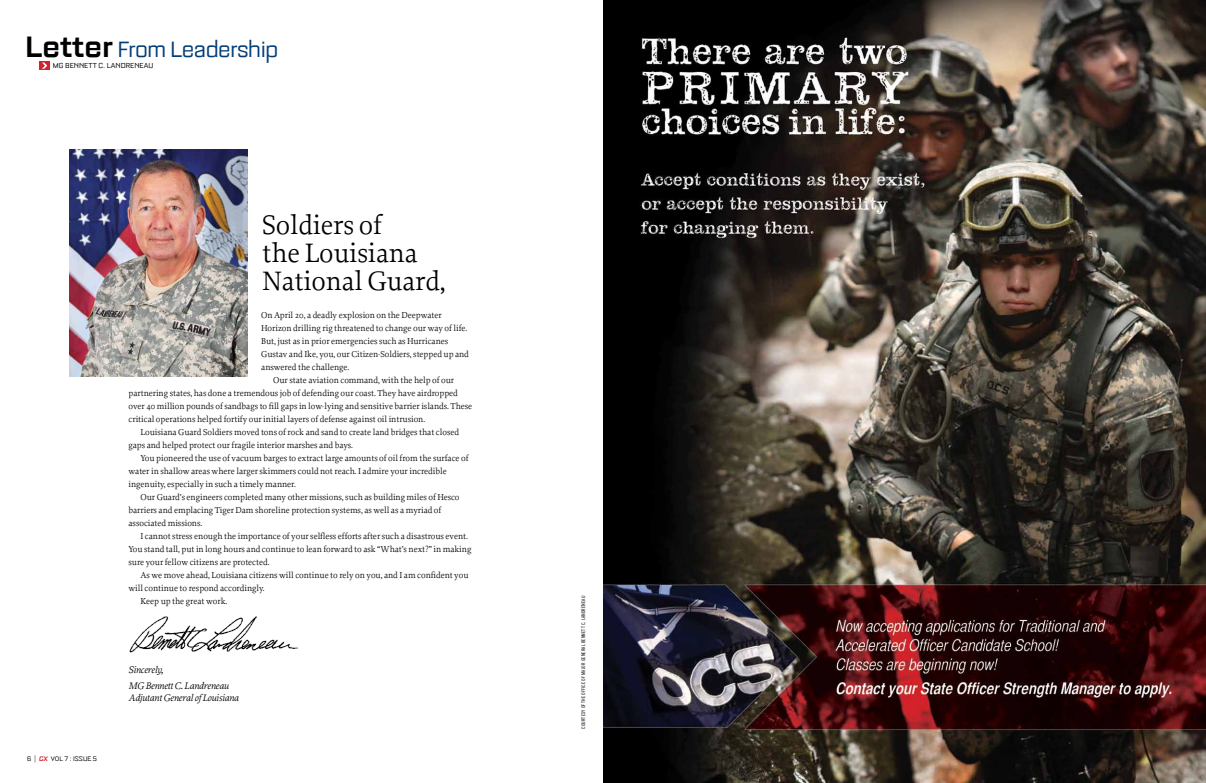
<style>
.page{position:relative;width:1206px;height:783px;background:#fff}
.page>*{position:absolute;margin:0;border:0;box-sizing:border-box;transform-origin:0 0}
.t1{font:28px/28px "Proforma";letter-spacing:-.005em;color:#000}
.t2{font:27px "Bourgeois";letter-spacing:-.015em;color:#003d79}
.t3{font:italic 10px/16.5px "Proforma";letter-spacing:-.015em;color:#000}
.t4{font:9px "Proforma";letter-spacing:-.005em;color:#000}
.t5{font:8.9px "Bourgeois";color:#000}
.t6{font:8px "Bourgeois Book Alt";color:#000}
.t7{font:5px "Trade Gothic Cond Eighteen";letter-spacing:.03em;color:#000}
.s1{font-weight:700;font-size:36px;color:#000}
.s2{font-family:"Bourgeois Bold Ital Alt";color:#d2232a}
</style>
<div class="page">
<img style="left:69px;top:150px;width:179px;height:226px">
<img style="left:129px;top:616px;width:169px;height:37px">
<img style="left:603px;top:0;width:603px;height:783px">
<div style="left:40px;top:61px;width:10px;height:9px;background:#d2232a"></div>
<svg style="left:42px;top:63px;width:5px;height:6px"></svg>
<h2 class="t2" style="left:25px;top:36px;width:255px"><span class="s1">Letter</span> From Leadership</h2>
<p class="t5" style="left:53px;top:61px;width:102px">MG Bennett C. Landreneau</p>
<h1 class="t1" style="left:262px;top:210px;width:185px">Soldiers of<br>the Louisiana<br>National Guard,</h1>
<p class="t4" style="left:261px;top:310px;width:182px">On April 20, a deadly explosion on the Deepwater</p>
<p class="t4" style="left:261px;top:323px;width:208px">Horizon drilling rig threatened to change our way of life.</p>
<p class="t4" style="left:261px;top:336px;width:189px">But, just as in prior emergencies such as Hurricanes</p>
<p class="t4" style="left:261px;top:349px;width:209px">Gustav and Ike, you, our Citizen-Soldiers, stepped up and</p>
<p class="t4" style="left:261px;top:362px;width:90px">answered the challenge.</p>
<p class="t4" style="left:273px;top:375px;width:182px">Our state aviation command, with the help of our</p>
<p class="t4" style="left:129px;top:388px;width:331px">partnering states, has done a tremendous job of defending our coast. They have airdropped</p>
<p class="t4" style="left:129px;top:401px;width:345px">over 40 million pounds of sandbags to fill gaps in low-lying and sensitive barrier islands. These</p>
<p class="t4" style="left:129px;top:414px;width:298px">critical operations helped fortify our initial layers of defense against oil intrusion.</p>
<p class="t4" style="left:141px;top:427px;width:320px">Louisiana Guard Soldiers moved tons of rock and sand to create land bridges that closed</p>
<p class="t4" style="left:129px;top:440px;width:226px">gaps and helped protect our fragile interior marshes and bays.</p>
<p class="t4" style="left:141px;top:453px;width:330px">You pioneered the use of vacuum barges to extract large amounts of oil from the surface of</p>
<p class="t4" style="left:129px;top:466px;width:320px">water in shallow areas where larger skimmers could not reach. I admire your incredible</p>
<p class="t4" style="left:129px;top:479px;width:169px">ingenuity, especially in such a timely manner.</p>
<p class="t4" style="left:141px;top:492px;width:321px">Our Guard’s engineers completed many other missions, such as building miles of Hesco</p>
<p class="t4" style="left:129px;top:505px;width:314px">barriers and emplacing Tiger Dam shoreline protection systems, as well as a myriad of</p>
<p class="t4" style="left:129px;top:518px;width:75px">associated missions.</p>
<p class="t4" style="left:141px;top:531px;width:329px">I cannot stress enough the importance of your selfless efforts after such a disastrous event.</p>
<p class="t4" style="left:129px;top:544px;width:344px">You stand tall, put in long hours and continue to lean forward to ask “What’s next?” in making</p>
<p class="t4" style="left:129px;top:557px;width:143px">sure your fellow citizens are protected.</p>
<p class="t4" style="left:141px;top:570px;width:330px">As we move ahead, Louisiana citizens will continue to rely on you, and I am confident you</p>
<p class="t4" style="left:129px;top:583px;width:138px">will continue to respond accordingly.</p>
<p class="t4" style="left:141px;top:596px;width:88px">Keep up the great work.</p>
<p class="t6" style="left:27px;top:755px;width:71px">6 | <span class="s2">GX</span> VOL 7 : ISSUE 5</p>
<p class="t3" style="left:129px;top:661px;width:102px">Sincerely,<br>MG Bennett C. Landreneau</p>
<p class="t3" style="left:129px;top:690px;width:112px">Adjutant General of Louisiana</p>
<p class="t7" style="left:580px;top:729px;width:135px;rotate:-90deg">Courtesy of the Office of Major General Bennett C. Landreneau</p>
</div>
